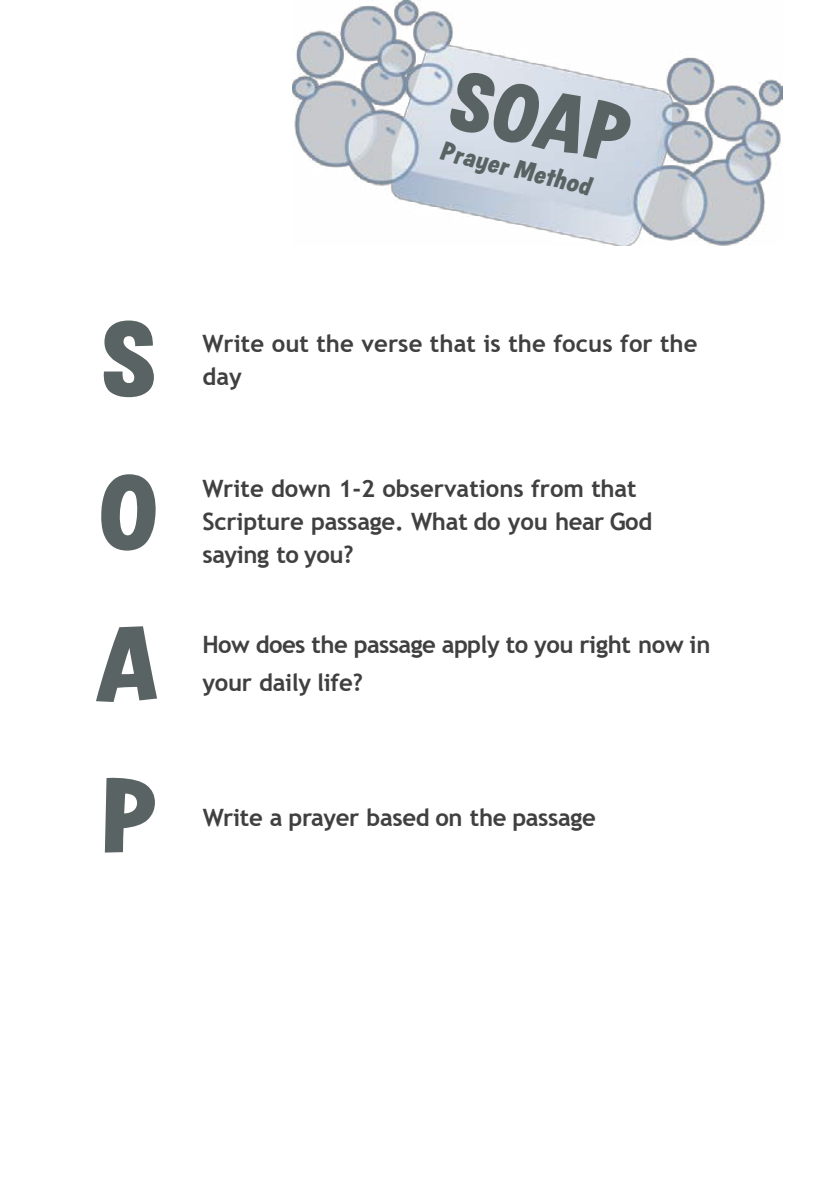
<style>
.page{position:relative;width:840px;height:1191px;background:#fff}
.page>*{position:absolute;margin:0;border:0;box-sizing:border-box;transform-origin:0 0}
.t1{font:105.4px/152px "Filmotype Major";color:#596363;text-align:justify}
.t2{font:82.8px "Filmotype Major";color:#596363}
.t3{font:26.6px "Filmotype Major";color:#596363}
.t4{font:700 23.8px/33px "Trebuchet MS";letter-spacing:-.015em;color:#404040}
.t5{font:700 23.8px/33px "Trebuchet MS";letter-spacing:.005em;color:#404040}
</style>
<div class="page">
<img style="left:293px;top:0;width:489px;height:246px">
<h2 class="t2" style="left:458px;top:63px;width:183px;rotate:12deg">SOAP</h2>
<p class="t3" style="left:443px;top:138px;width:156px;rotate:14deg">Prayer Method</p>
<h1 class="t1" style="left:97px;top:290px;width:63px">S O A P</h1>
<p class="t5" style="left:202px;top:329px;width:496px">Write out the verse that is the focus for the day</p>
<p class="t4" style="left:202px;top:474px;width:451px">Write down 1-2 observations from that<br>Scripture passage. What do you hear God saying to you?</p>
<p class="t4" style="left:202px;top:628px;width:509px;line-height:38px">How does the passage apply to you right now in your daily life?</p>
<p class="t4" style="left:203px;top:803px;width:394px">Write a prayer based on the passage</p>
</div>
